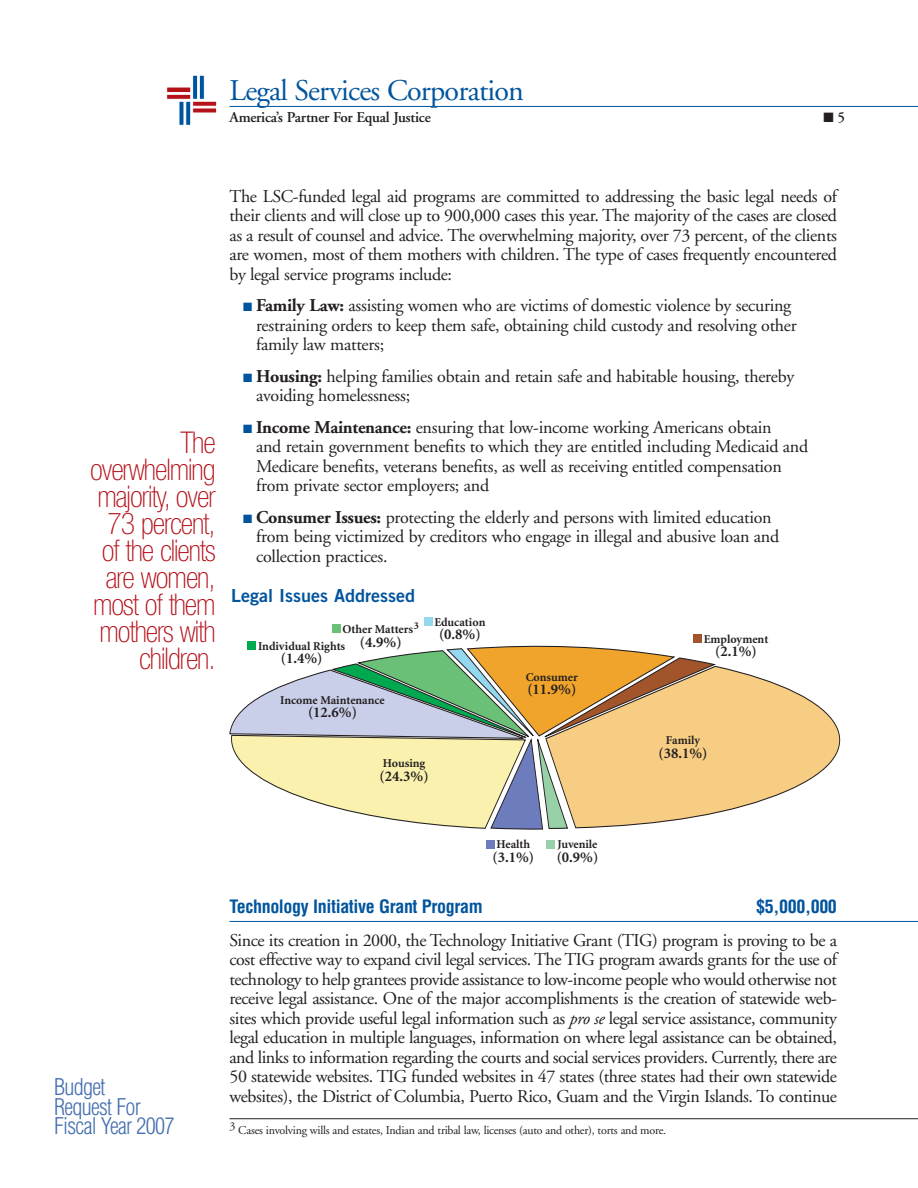
<style>
.page{position:relative;width:918px;height:1188px;background:#fff}
.page>*{position:absolute;margin:0;border:0;box-sizing:border-box;transform-origin:0 0}
.t1{font:100 condensed 30px/27px "Helvetica Neue";letter-spacing:-.035em;color:#b5111a;text-align:right}
.t2{font:30px "Adobe Garamond";letter-spacing:-.025em;color:#00549e}
.t3{font:300 condensed 22.5px/19.5px "Helvetica";letter-spacing:-.03em;color:#456faf}
.t4{font:18px/19.5px "Adobe Garamond";letter-spacing:-.015em;color:#231f20}
.t5{font:700 condensed 18px "Helvetica";letter-spacing:-.02em;color:#00549e}
.t6{font:18px "Trade Gothic Bold Two";color:#00549e}
.t7{font:700 15px "Minion";color:#231f20}
.t8{font:600 15px "Adobe Garamond";letter-spacing:-.015em;color:#231f20}
.t9{font:700 12px "Minion";color:#231f20}
.t10{font:12px "Adobe Garamond";letter-spacing:-.02em;color:#231f20}
.s1{color:#00549e}
.s2{font-weight:700}
.s3{font-style:italic}
</style>
<div class="page">
<hr style="left:230px;top:106px;width:688px;height:1px;background:#00549e">
<hr style="left:230px;top:1118px;width:688px;height:1px;background:#231f20">
<svg style="left:229px;top:646px;width:487px;height:184px"></svg>
<svg style="left:545px;top:666px;width:295px;height:162px"></svg>
<div style="left:248px;top:642px;width:8px;height:8px;background:#00a94f"></div>
<div style="left:332px;top:625px;width:8px;height:8px;background:#69c076"></div>
<div style="left:424px;top:618px;width:8px;height:8px;background:#94d8ef"></div>
<div style="left:693px;top:635px;width:8px;height:8px;background:#a2552b"></div>
<div style="left:486px;top:840px;width:8px;height:8px;background:#6c7cbc"></div>
<div style="left:547px;top:840px;width:8px;height:8px;background:#98d1a7"></div>
<hr style="left:230px;top:921px;width:688px;height:1px;background:#00549e">
<svg style="left:179px;top:101px;width:5px;height:25px"></svg>
<svg style="left:185px;top:101px;width:6px;height:25px"></svg>
<svg style="left:193px;top:75px;width:5px;height:25px"></svg>
<svg style="left:199px;top:75px;width:6px;height:25px"></svg>
<svg style="left:166px;top:94px;width:25px;height:6px"></svg>
<svg style="left:166px;top:87px;width:25px;height:5px"></svg>
<svg style="left:193px;top:108px;width:24px;height:5px"></svg>
<svg style="left:193px;top:101px;width:24px;height:6px"></svg>
<h1 class="t2" style="left:230px;top:78px;width:296px">Legal Services Corporation</h1>
<p class="t8" style="left:230px;top:111px;width:203px">America’s Partner For Equal Justice</p>
<p class="t8" style="left:824px;top:111px;width:23px">■ 5</p>
<h1 class="t1" style="left:90px;top:432px;width:127px">The overwhelming majority, over<br>73 percent, of the clients are women, most of them mothers with children.</h1>
<p class="t4" style="left:230px;top:188px;width:609px;text-align:justify">The LSC-funded legal aid programs are committed to addressing the basic legal needs of their clients and will close up to 900,000 cases this year. The majority of the cases are closed as a result of counsel and advice. The overwhelming majority, over 73 percent, of the clients are women, most of them mothers with children. The type of cases frequently encountered by legal service programs include:</p>
<p class="t4" style="left:256px;top:298px;width:542px;text-indent:-13px"><span class="s1">■</span> <span class="s2">Family Law:</span> assisting women who are victims of domestic violence by securing restraining orders to keep them safe, obtaining child custody and resolving other family law matters;</p>
<p class="t4" style="left:256px;top:368px;width:540px;text-indent:-13px"><span class="s1">■</span> <span class="s2">Housing:</span> helping families obtain and retain safe and habitable housing, thereby avoiding homelessness;</p>
<p class="t4" style="left:256px;top:419px;width:554px;text-indent:-13px"><span class="s1">■</span> <span class="s2">Income Maintenance:</span> ensuring that low-income working Americans obtain<br>and retain government benefits to which they are entitled including Medicaid and Medicare benefits, veterans benefits, as well as receiving entitled compensation from private sector employers; and</p>
<p class="t4" style="left:256px;top:509px;width:525px;text-indent:-13px"><span class="s1">■</span> <span class="s2">Consumer Issues:</span> protecting the elderly and persons with limited education from being victimized by creditors who engage in illegal and abusive loan and collection practices.</p>
<p class="t6" style="left:231px;top:589px;width:186px">Legal Issues Addressed</p>
<p class="t9" style="left:343px;top:625px;width:78px">Other Matters<sup>3</sup></p>
<p class="t7" style="left:360px;top:636px;width:43px">(4.9%)</p>
<p class="t9" style="left:258px;top:641px;width:89px">Individual Rights</p>
<p class="t7" style="left:281px;top:653px;width:43px">(1.4%)</p>
<p class="t9" style="left:280px;top:695px;width:106px">Income Maintenance</p>
<p class="t7" style="left:308px;top:707px;width:51px">(12.6%)</p>
<p class="t9" style="left:434px;top:617px;width:53px">Education</p>
<p class="t7" style="left:439px;top:629px;width:43px">(0.8%)</p>
<p class="t9" style="left:704px;top:634px;width:66px">Employment</p>
<p class="t7" style="left:715px;top:646px;width:43px">(2.1%)</p>
<p class="t9" style="left:526px;top:672px;width:54px">Consumer</p>
<p class="t7" style="left:527px;top:684px;width:51px">(11.9%)</p>
<p class="t9" style="left:383px;top:759px;width:44px">Housing</p>
<p class="t7" style="left:380px;top:770px;width:51px">(24.3%)</p>
<p class="t9" style="left:666px;top:736px;width:36px">Family</p>
<p class="t7" style="left:659px;top:747px;width:51px">(38.1%)</p>
<p class="t3" style="left:54px;top:1079px;width:122px">Budget<br>Request For<br>Fiscal Year 2007</p>
<p class="t9" style="left:496px;top:840px;width:35px">Health</p>
<p class="t7" style="left:493px;top:851px;width:43px">(3.1%)</p>
<p class="t9" style="left:558px;top:840px;width:41px">Juvenile</p>
<p class="t7" style="left:557px;top:851px;width:43px">(0.9%)</p>
<p class="t5" style="left:229px;top:899px;width:255px">Technology Initiative Grant Program</p>
<p class="t5" style="left:756px;top:899px;width:82px">$5,000,000</p>
<p class="t4" style="left:229px;top:932px;width:609px;text-align:justify">Since its creation in 2000, the Technology Initiative Grant (TIG) program is proving to be a cost effective way to expand civil legal services. The TIG program awards grants for the use of technology to help grantees provide assistance to low-income people who would otherwise not receive legal assistance. One of the major accomplishments is the creation of statewide web&shy;sites which provide useful legal information such as <span class="s3">pro se</span> legal service assistance, community legal education in multiple languages, information on where legal assistance can be obtained, and links to information regarding the courts and social services providers. Currently, there are 50 statewide websites. TIG funded websites in 47 states (three states had their own statewide websites), the District of Columbia, Puerto Rico, Guam and the Virgin Islands. To continue</p>
<p class="t10" style="left:230px;top:1125px;width:438px">3 Cases involving wills and estates, Indian and tribal law, licenses (auto and other), torts and more.</p>
</div>
